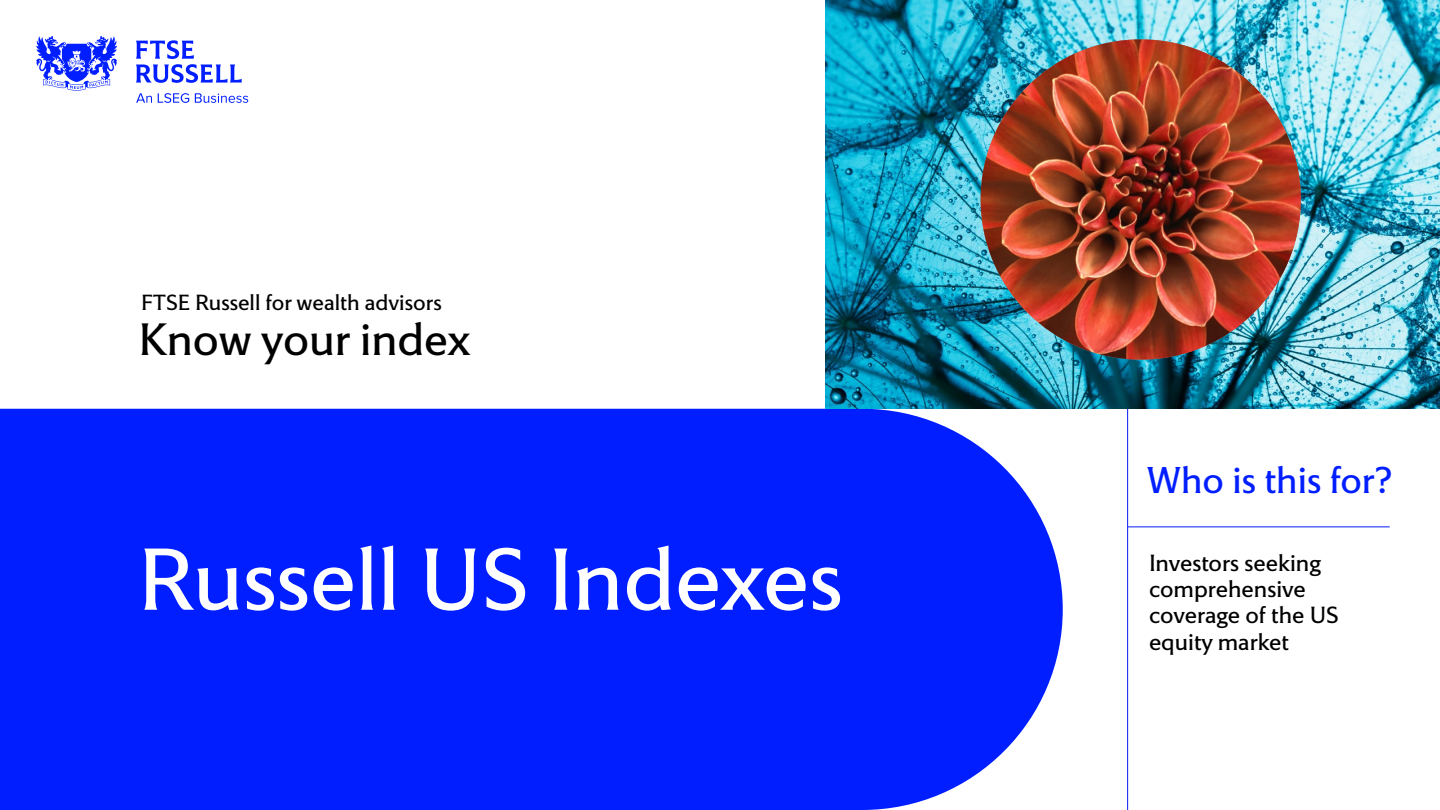
<style>
.page{position:relative;width:1440px;height:810px;background:#fff}
.page>*{position:absolute;margin:0;border:0;box-sizing:border-box;transform-origin:0 0}
.t1{font:90px "LSEG Motto";color:#fff}
.t2{font:46.5px "LSEG Motto";color:#000}
.t3{font:38.25px "LSEG Motto";color:#001eff}
.t4{font:24px/26.2px "LSEG Motto";color:#000}
.t5{font:22.5px "LSEG Motto";color:#000}
</style>
<div class="page">
<hr style="left:1127px;top:409px;width:1px;height:401px;background:#071df5">
<div style="left:0;top:409px;width:1063px;height:401px;background:#001eff"></div>
<svg style="left:36px;top:36px;width:212px;height:67px"></svg>
<hr style="left:1128px;top:526px;width:262px;height:1px;background:#071df5">
<img style="left:825px;top:0;width:615px;height:409px">
<img style="left:981px;top:39px;width:320px;height:321px;border-radius:160px">
<p class="t5" style="left:141px;top:289px;width:302px">FTSE Russell for wealth advisors</p>
<h2 class="t2" style="left:138px;top:311px;width:334px">Know your index</h2>
<h1 class="t1" style="left:138px;top:526px;width:706px">Russell US Indexes</h1>
<h3 class="t3" style="left:1147px;top:457px;width:247px">Who is this for?</h3>
<p class="t4" style="left:1149px;top:550px;width:191px">Investors seeking comprehensive coverage of the US equity market</p>
</div>
